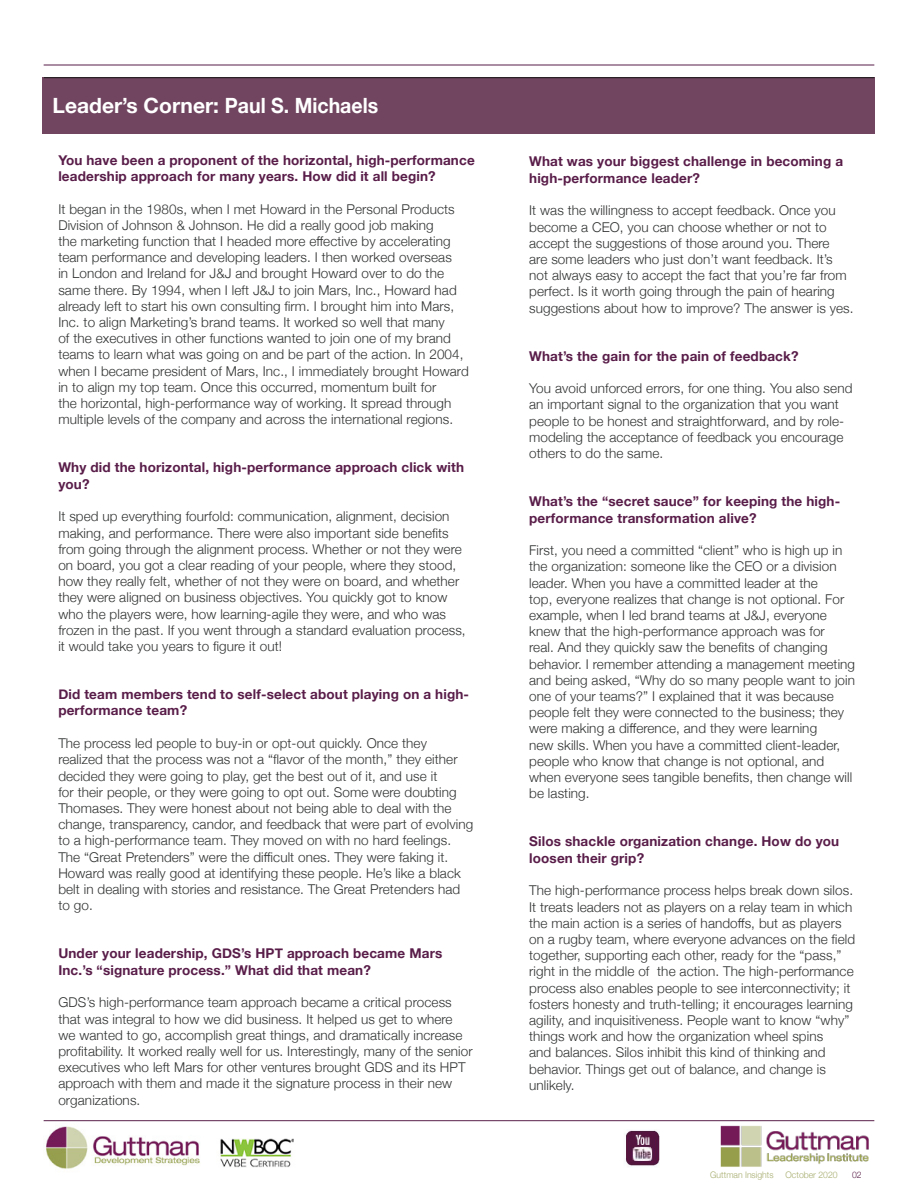
<style>
.page{position:relative;width:918px;height:1188px;background:#fff}
.page>*{position:absolute;margin:0;border:0;box-sizing:border-box;transform-origin:0 0}
.t1{font:700 21px "Helvetica Neue";color:#fff}
.text_9pt{font:300 13.5px/16.2px "Helvetica Neue";letter-spacing:.005em;color:#313232}
.Leader_Question{font:700 13.5px/16.5px "Helvetica Neue";letter-spacing:.01em;color:#591d49}
.t2{font:300 9px "Helvetica Neue";color:#a6ac6c;scale:.96 1}
.t3{font:300 9px "Helvetica Neue";color:#5a2049;scale:.96 1}
</style>
<div class="page">
<hr style="left:44px;top:1120px;width:830px;height:1px;background:#5a2049">
<img style="left:625px;top:1130px;width:35px;height:36px">
<img style="left:220px;top:1138px;width:74px;height:30px">
<img style="left:720px;top:1125px;width:149px;height:42px">
<img style="left:46px;top:1126px;width:154px;height:43px">
<hr style="left:44px;top:65px;width:830px;height:1px;background:#591d49">
<div style="left:43px;top:78px;width:831px;height:56px;background:#714560"></div>
<hr style="left:44px;top:77px;width:830px;height:1px;background:#231f20">
<p class="t1" style="left:53px;top:89px;width:327px">Leader’s Corner: Paul S. Michaels</p>
<p class="Leader_Question" style="left:58px;top:152px;width:418px">You have been a proponent of the horizontal, high-performance leadership approach for many years. How did it all begin?</p>
<p class="text_9pt" style="left:58px;top:200px;width:412px">It began in the 1980s, when I met Howard in the Personal Products Division of Johnson &amp; Johnson. He did a really good job making<br>the marketing function that I headed more effective by accelerating team performance and developing leaders. I then worked overseas<br>in London and Ireland for J&amp;J and brought Howard over to do the same there. By 1994, when I left J&amp;J to join Mars, Inc., Howard had already left to start his own consulting firm. I brought him into Mars, Inc. to align Marketing’s brand teams. It worked so well that many<br>of the executives in other functions wanted to join one of my brand teams to learn what was going on and be part of the action. In 2004, when I became president of Mars, Inc., I immediately brought Howard in to align my top team. Once this occurred, momentum built for<br>the horizontal, high-performance way of working. It spread through multiple levels of the company and across the international regions.</p>
<p class="Leader_Question" style="left:58px;top:459px;width:407px">Why did the horizontal, high-performance approach click with you?</p>
<p class="text_9pt" style="left:58px;top:507px;width:409px">It sped up everything fourfold: communication, alignment, decision making, and performance. There were also important side benefits from going through the alignment process. Whether or not they were on board, you got a clear reading of your people, where they stood, how they really felt, whether of not they were on board, and whether they were aligned on business objectives. You quickly got to know who the players were, how learning-agile they were, and who was frozen in the past. If you went through a standard evaluation process, it would take you years to figure it out!</p>
<p class="Leader_Question" style="left:58px;top:686px;width:412px">Did team members tend to self-select about playing on a high&shy;performance team?</p>
<p class="text_9pt" style="left:58px;top:734px;width:416px">The process led people to buy-in or opt-out quickly. Once they realized that the process was not a “flavor of the month,” they either decided they were going to play, get the best out of it, and use it<br>for their people, or they were going to opt out. Some were doubting Thomases. They were honest about not being able to deal with the change, transparency, candor, and feedback that were part of evolving to a high-performance team. They moved on with no hard feelings.<br>The “Great Pretenders” were the difficult ones. They were faking it.<br>Howard was really good at identifying these people. He’s like a black belt in dealing with stories and resistance. The Great Pretenders had to go.</p>
<p class="Leader_Question" style="left:58px;top:945px;width:385px">Under your leadership, GDS’s HPT approach became Mars<br>Inc.’s “signature process.” What did that mean?</p>
<p class="text_9pt" style="left:58px;top:993px;width:416px">GDS’s high-performance team approach became a critical process that was integral to how we did business. It helped us get to where we wanted to go, accomplish great things, and dramatically increase profitability. It worked really well for us. Interestingly, many of the senior executives who left Mars for other ventures brought GDS and its HPT approach with them and made it the signature process in their new organizations.</p>
<p class="Leader_Question" style="left:529px;top:153px;width:315px">What was your biggest challenge in becoming a high-performance leader?</p>
<p class="text_9pt" style="left:529px;top:201px;width:326px">It was the willingness to accept feedback. Once you become a CEO, you can choose whether or not to accept the suggestions of those around you. There<br>are some leaders who just don’t want feedback. It’s not always easy to accept the fact that you’re far from perfect. Is it worth going through the pain of hearing suggestions about how to improve? The answer is yes.</p>
<p class="Leader_Question" style="left:529px;top:348px;width:271px">What’s the gain for the pain of feedback?</p>
<p class="text_9pt" style="left:529px;top:379px;width:325px">You avoid unforced errors, for one thing. You also send an important signal to the organization that you want people to be honest and straightforward, and by role&shy;modeling the acceptance of feedback you encourage others to do the same.</p>
<p class="Leader_Question" style="left:529px;top:493px;width:313px">What’s the “secret sauce” for keeping the high&shy;performance transformation alive?</p>
<p class="text_9pt" style="left:529px;top:541px;width:327px">First, you need a committed “client” who is high up in the organization: someone like the CEO or a division leader. When you have a committed leader at the<br>top, everyone realizes that change is not optional. For example, when I led brand teams at J&amp;J, everyone knew that the high-performance approach was for<br>real. And they quickly saw the benefits of changing behavior. I remember attending a management meeting and being asked, “Why do so many people want to join one of your teams?” I explained that it was because people felt they were connected to the business; they were making a difference, and they were learning<br>new skills. When you have a committed client-leader, people who know that change is not optional, and when everyone sees tangible benefits, then change will be lasting.</p>
<p class="Leader_Question" style="left:529px;top:834px;width:312px">Silos shackle organization change. How do you loosen their grip?</p>
<p class="text_9pt" style="left:529px;top:882px;width:327px">The high-performance process helps break down silos.<br>It treats leaders not as players on a relay team in which the main action is a series of handoffs, but as players on a rugby team, where everyone advances on the field together, supporting each other, ready for the “pass,” right in the middle of the action. The high-performance process also enables people to see interconnectivity; it fosters honesty and truth-telling; it encourages learning agility, and inquisitiveness. People want to know “why” things work and how the organization wheel spins<br>and balances. Silos inhibit this kind of thinking and behavior. Things get out of balance, and change is unlikely.</p>
<p class="t2" style="left:710px;top:1168px;width:67px">Guttman Insights</p>
<p class="t2" style="left:786px;top:1168px;width:56px">October 2020</p>
<p class="t3" style="left:852px;top:1168px;width:12px">02</p>
</div>
